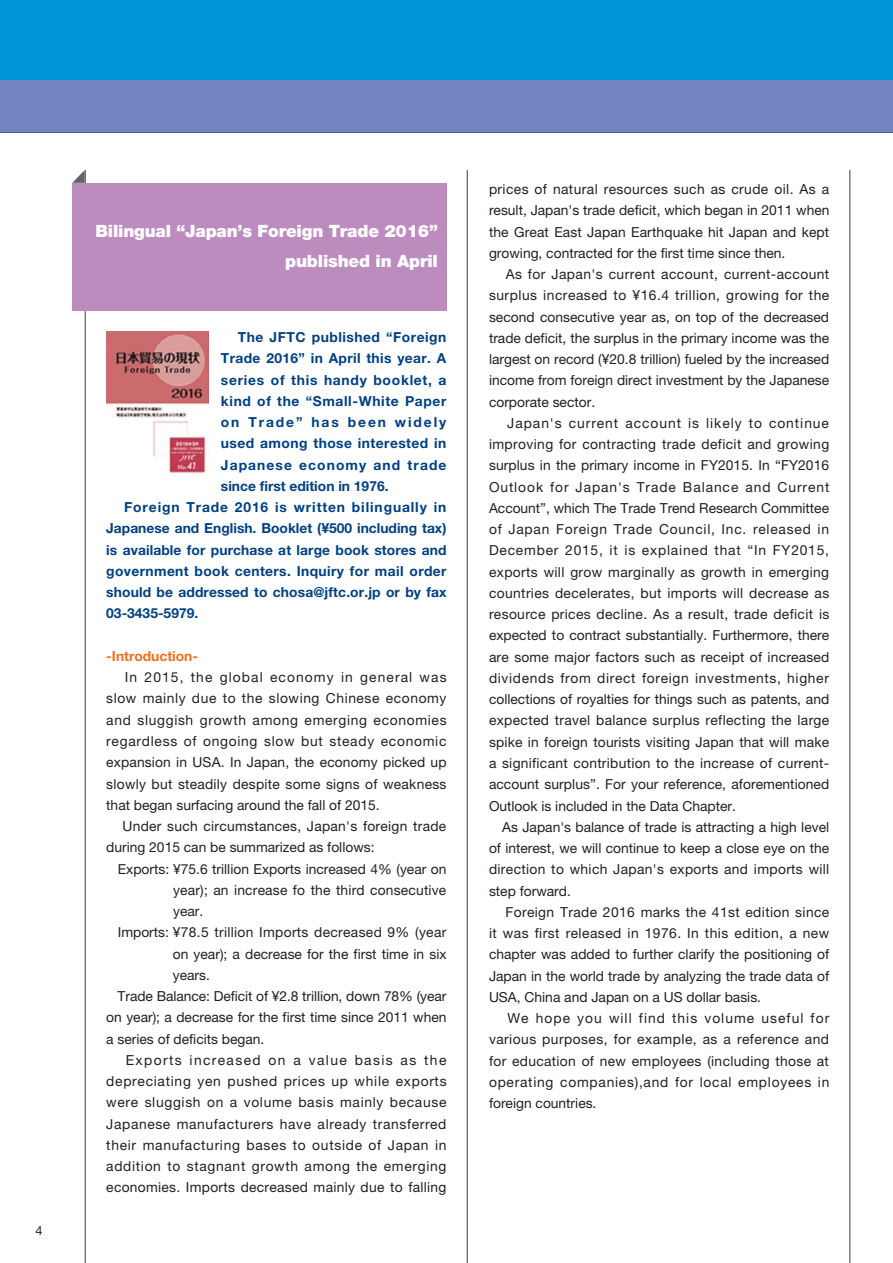
<style>
.page{position:relative;width:893px;height:1263px;background:#fff}
.page>*{position:absolute;margin:0;border:0;box-sizing:border-box;transform-origin:0 0}
.t1{font:900 16.95px/29.7px "Helvetica Neue LT Std";letter-spacing:-.01em;color:#fff;text-align:right}
.t2{font:13.8px/21.3px "Helvetica Neue LT Std";letter-spacing:.01em;color:#231f20;text-align:justify}
.t3{font:13.8px "Helvetica Neue LT Std";letter-spacing:.05em;color:#231f20}
.t4{font:700 13.8px "Helvetica Neue LT Std";letter-spacing:.025em;color:#014081}
.t5{font:700 13.8px "Helvetica Neue LT Std";color:#014081}
.t6{font:13.8px "Helvetica Neue LT Std";letter-spacing:.045em;color:#231f20}
.t7{font:700 13.8px "Helvetica Neue LT Std";letter-spacing:.005em;color:#014081}
.t8{font:700 13.8px "Helvetica Neue LT Std";letter-spacing:.065em;color:#014081}
.t9{font:13.8px "Helvetica Neue LT Std";letter-spacing:.1em;color:#231f20}
.t10{font:700 13.8px "Helvetica Neue LT Std";letter-spacing:.055em;color:#014081}
.t11{font:700 13.8px "Helvetica Neue LT Std";letter-spacing:.045em;color:#014081}
.t12{font:700 13.8px "Helvetica Neue LT Std";letter-spacing:.08em;color:#014081}
.t13{font:700 13.8px "Helvetica Neue LT Std";letter-spacing:.14em;color:#014081}
.t14{font:700 13.8px "Helvetica Neue LT Std";color:#f36e21}
.t15{font:12.75px "Helvetica Neue LT Std";color:#231f20}
</style>
<div class="page">
<div style="left:0;top:0;width:893px;height:103px;background:#0095d9"></div>
<div style="left:0;top:81px;width:893px;height:51px;background:#7585c1"></div>
<hr style="left:467px;top:170px;width:1px;height:1093px;background:#636366">
<hr style="left:85px;top:170px;width:1px;height:1093px;background:#636366">
<hr style="left:849px;top:170px;width:1px;height:1093px;background:#636366">
<div style="left:72px;top:183px;width:374px;height:127px;background:#bd8cbf"></div>
<svg style="left:72px;top:170px;width:13px;height:13px"></svg>
<img style="left:106px;top:332px;width:102px;height:141px">
<p class="t15" style="left:35px;top:1223px;width:9px">4</p>
<p class="t1" style="left:95px;top:216px;width:344px">Bilingual “Japan’s Foreign Trade 2016” published in April</p>
<p class="t4" style="left:238px;top:329px;width:210px">The JFTC published “Foreign</p>
<p class="t4" style="left:221px;top:350px;width:227px">Trade 2016” in April this year. A</p>
<p class="t10" style="left:221px;top:371px;width:227px">series of this handy booklet, a</p>
<p class="t11" style="left:221px;top:392px;width:227px">kind of the “Small-White Paper</p>
<p class="t13" style="left:221px;top:414px;width:227px">on Trade” has been widely</p>
<p class="t4" style="left:221px;top:435px;width:227px">used among those interested in</p>
<p class="t12" style="left:221px;top:456px;width:227px">Japanese economy and trade</p>
<p class="t5" style="left:221px;top:477px;width:169px">since first edition in 1976.</p>
<p class="t8" style="left:124px;top:499px;width:324px">Foreign Trade 2016 is written bilingually in</p>
<p class="t5" style="left:106px;top:520px;width:342px">Japanese and English. Booklet (¥500 including tax)</p>
<p class="t7" style="left:106px;top:541px;width:342px">is available for purchase at large book stores and</p>
<p class="t4" style="left:106px;top:562px;width:342px">government book centers. Inquiry for mail order</p>
<p class="t4" style="left:106px;top:584px;width:342px">should be addressed to chosa@jftc.or.jp or by fax</p>
<p class="t5" style="left:106px;top:605px;width:93px">03-3435-5979.</p>
<p class="t14" style="left:106px;top:647px;width:93px">-Introduction-</p>
<p class="t2" style="left:106px;top:666px;width:342px;text-indent:19px">In 2015, the global economy in general was slow mainly due to the slowing Chinese economy and sluggish growth among emerging economies regardless of ongoing slow but steady economic expansion in USA. In Japan, the economy picked up slowly but steadily despite some signs of weakness that began surfacing around the fall of 2015.</p>
<p class="t2" style="left:106px;top:815px;width:342px;text-indent:16px">Under such circumstances, Japan's foreign trade during 2015 can be summarized as follows:</p>
<p class="t2" style="left:118px;top:858px;width:330px">Exports: ¥75.6 trillion Exports increased 4% (year on</p>
<p class="t2" style="left:173px;top:879px;width:275px">year); an increase fo the third consecutive</p>
<p class="t2" style="left:173px;top:900px;width:32px">year.</p>
<p class="t2" style="left:118px;top:921px;width:330px">Imports: ¥78.5 trillion Imports decreased 9% (year</p>
<p class="t2" style="left:173px;top:943px;width:275px">on year); a decrease for the first time in six</p>
<p class="t2" style="left:173px;top:964px;width:39px">years.</p>
<p class="t2" style="left:118px;top:985px;width:330px">Trade Balance: Deficit of ¥2.8 trillion, down 78% (year</p>
<p class="t2" style="left:106px;top:1006px;width:342px">on year); a decrease for the first time since 2011 when</p>
<p class="t2" style="left:106px;top:1028px;width:160px">a series of deficits began.</p>
<p class="t9" style="left:126px;top:1052px;width:322px">Exports increased on a value basis as the</p>
<p class="t3" style="left:106px;top:1073px;width:342px">depreciating yen pushed prices up while exports</p>
<p class="t3" style="left:106px;top:1094px;width:342px">were sluggish on a volume basis mainly because</p>
<p class="t6" style="left:106px;top:1115px;width:342px">Japanese manufacturers have already transferred</p>
<p class="t3" style="left:106px;top:1137px;width:342px">their manufacturing bases to outside of Japan in</p>
<p class="t3" style="left:106px;top:1158px;width:342px">addition to stagnant growth among the emerging</p>
<p class="t2" style="left:106px;top:1176px;width:342px">economies. Imports decreased mainly due to falling</p>
<p class="t2" style="left:489px;top:178px;width:342px">prices of natural resources such as crude oil. As a result, Japan's trade deficit, which began in 2011 when the Great East Japan Earthquake hit Japan and kept growing, contracted for the first time since then.</p>
<p class="t2" style="left:489px;top:263px;width:342px;text-indent:17px">As for Japan's current account, current-account surplus increased to ¥16.4 trillion, growing for the second consecutive year as, on top of the decreased trade deficit, the surplus in the primary income was the largest on record (¥20.8 trillion) fueled by the increased income from foreign direct investment by the Japanese corporate sector.</p>
<p class="t2" style="left:489px;top:412px;width:342px;text-indent:18px">Japan's current account is likely to continue improving for contracting trade deficit and growing surplus in the primary income in FY2015. In “FY2016<br>Outlook for Japan's Trade Balance and Current Account”, which The Trade Trend Research Committee of Japan Foreign Trade Council, Inc. released in December 2015, it is explained that “In FY2015, exports will grow marginally as growth in emerging countries decelerates, but imports will decrease as resource prices decline. As a result, trade deficit is expected to contract substantially. Furthermore, there are some major factors such as receipt of increased dividends from direct foreign investments, higher collections of royalties for things such as patents, and expected travel balance surplus reflecting the large spike in foreign tourists visiting Japan that will make a significant contribution to the increase of current&shy;account surplus”. For your reference, aforementioned Outlook is included in the Data Chapter.</p>
<p class="t2" style="left:489px;top:816px;width:342px;text-indent:13px">As Japan's balance of trade is attracting a high level of interest, we will continue to keep a close eye on the direction to which Japan's exports and imports will step forward.</p>
<p class="t2" style="left:489px;top:901px;width:342px;text-indent:16px">Foreign Trade 2016 marks the 41st edition since it was first released in 1976. In this edition, a new chapter was added to further clarify the positioning of Japan in the world trade by analyzing the trade data of USA, China and Japan on a US dollar basis.</p>
<p class="t2" style="left:489px;top:1007px;width:342px;text-indent:18px">We hope you will find this volume useful for various purposes, for example, as a reference and for education of new employees (including those at operating companies),and for local employees in foreign countries.</p>
</div>
